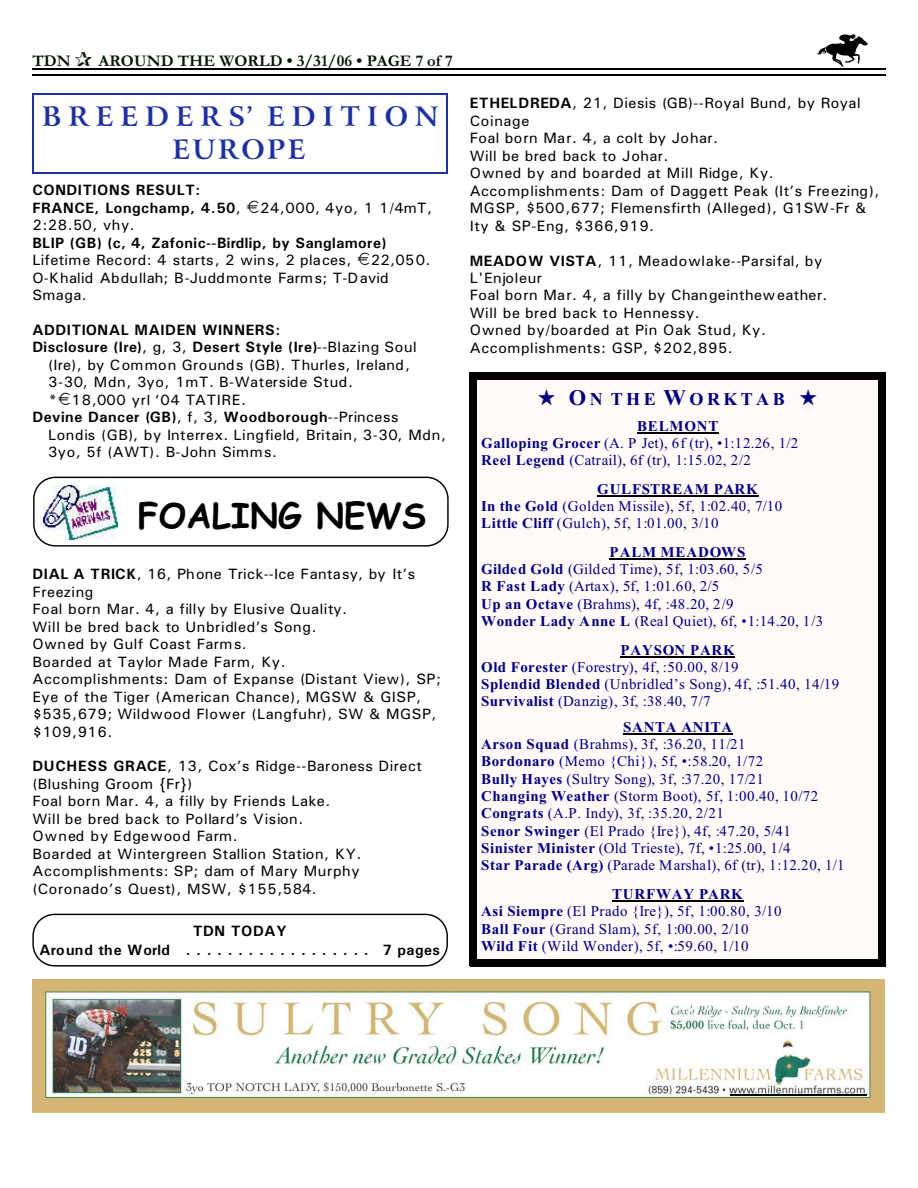
<style>
.page{position:relative;width:918px;height:1188px;background:#fff}
.page>*{position:absolute;margin:0;border:0;box-sizing:border-box;transform-origin:0 0}
.t1{font:700 34.5px "Comic Sans MS";letter-spacing:.005em;color:#000}
.t2{font:700 27px/33.3px "Arrus BT";letter-spacing:.25em;color:#1c30a1;text-align:center}
.t3{font:700 18px "Times New Roman";letter-spacing:.19em;color:#000080}
.t4{font:700 16.5px "Garamond";letter-spacing:.005em;color:#001400}
.t5{font:15px/17.4px "Univers";letter-spacing:.035em;color:#000}
.t6{font:15px/17.2px "Times New Roman";letter-spacing:.03em;color:#000080}
.t7{font:700 15px/17.4px "Univers";letter-spacing:.035em;color:#000}
.t8{font:15px/17.2px "Times New Roman";letter-spacing:.01em;color:#000080}
.t9{font:15px/17.4px "Univers";letter-spacing:.01em;color:#000}
.s1{font-weight:400}
.s2{font-weight:700}
.s3{font-size:22.35px}
</style>
<div class="page">
<img style="left:817px;top:35px;width:51px;height:31px">
<hr style="left:32px;top:68px;width:853px;height:1px;background:#000">
<hr style="left:32px;top:75px;width:853px;height:1px;background:#000">
<img style="left:32px;top:979px;width:852px;height:134px">
<hr style="left:731px;top:1095px;width:136px;height:1px;background:#000">
<hr style="left:32px;top:93px;width:2px;height:81px;background:#1c30a1">
<hr style="left:447px;top:93px;width:1px;height:81px;background:#1c30a1">
<hr style="left:32px;top:93px;width:416px;height:1px;background:#1c30a1">
<hr style="left:32px;top:172px;width:416px;height:2px;background:#1c30a1">
<div style="left:470px;top:372px;width:415px;height:594px;background:#fffaf7"></div>
<hr style="left:637px;top:433px;width:81px;height:1px;background:#000">
<hr style="left:597px;top:495px;width:161px;height:1px;background:#000">
<hr style="left:610px;top:558px;width:136px;height:1px;background:#000">
<hr style="left:621px;top:656px;width:114px;height:1px;background:#000">
<hr style="left:623px;top:734px;width:109px;height:1px;background:#000">
<hr style="left:612px;top:901px;width:131px;height:1px;background:#000">
<div style="left:470px;top:372px;width:7px;height:594px;background:#000"></div>
<div style="left:878px;top:372px;width:7px;height:594px;background:#000"></div>
<div style="left:470px;top:372px;width:415px;height:7px;background:#000"></div>
<div style="left:470px;top:959px;width:415px;height:7px;background:#000"></div>
<img style="left:44px;top:485px;width:73px;height:54px">
<div style="left:33px;top:477px;width:416px;height:70px;border:1px solid #000;border-radius:22px"></div>
<div style="left:32px;top:914px;width:416px;height:53px;border:1px solid #000;border-radius:22px"></div>
<p class="t4" style="left:32px;top:55px;width:40px">TDN</p>
<p class="t4" style="left:98px;top:55px;width:356px">AROUND THE WORLD • 3/31/06 • PAGE 7 of 7</p>
<h2 class="t2" style="left:42px;top:102px;width:398px">BREEDERS’ EDITION<br>EUROPE</h2>
<p class="t7" style="left:32px;top:183px;width:210px">CONDITIONS RESULT:<br>FRANCE, Longchamp, 4.50<span class="s1">,</span></p>
<p class="t5" style="left:260px;top:200px;width:174px">24,000, 4yo, 1 1/4mT,</p>
<p class="t5" style="left:32px;top:218px;width:104px">2:28.50, vhy.</p>
<p class="t7" style="left:32px;top:235px;width:356px">BLIP (GB) (c, 4, Zafonic--Birdlip, by Sanglamore)</p>
<p class="t5" style="left:32px;top:253px;width:320px">Lifetime Record: 4 starts, 2 wins, 2 places,</p>
<p class="t9" style="left:32px;top:253px;width:400px;text-indent:339px">22,050.<br>O-Khalid Abdullah; B-Juddmonte Farms; T-David<br>Smaga.</p>
<p class="t7" style="left:32px;top:322px;width:250px">ADDITIONAL MAIDEN WINNERS:</p>
<p class="t7" style="left:32px;top:340px;width:386px">Disclosure (Ire)<span class="s1">, g, 3,</span> Desert Style (Ire)<span class="s1">--Blazing Soul</span></p>
<p class="t5" style="left:48px;top:357px;width:364px">(Ire), by Common Grounds (GB). Thurles, Ireland,</p>
<p class="t5" style="left:48px;top:375px;width:307px">3-30, Mdn, 3yo, 1mT. B-Waterside Stud.</p>
<p class="t5" style="left:48px;top:392px;width:200px">* 18,000 yrl ‘04 TATIRE.</p>
<p class="t7" style="left:32px;top:410px;width:368px">Devine Dancer (GB)<span class="s1">, f, 3,</span> Woodborough<span class="s1">--Princess</span></p>
<p class="t5" style="left:48px;top:427px;width:399px">Londis (GB), by Interrex. Lingfield, Britain, 3-30, Mdn,</p>
<p class="t5" style="left:48px;top:445px;width:231px">3yo, 5f (AWT). B-John Simms.</p>
<h1 class="t1" style="left:138px;top:501px;width:290px">FOALING NEWS</h1>
<p class="t5" style="left:32px;top:567px;width:410px"><span class="s2">DIAL A TRICK</span>, 16, Phone Trick--Ice Fantasy, by It’s Freezing<br>Foal born Mar. 4, a filly by Elusive Quality.<br>Will be bred back to Unbridled’s Song.<br>Owned by Gulf Coast Farms.<br>Boarded at Taylor Made Farm, Ky.<br>Accomplishments: Dam of Expanse (Distant View), SP; Eye of the Tiger (American Chance), MGSW &amp; GISP, $535,679; Wildwood Flower (Langfuhr), SW &amp; MGSP, $109,916.</p>
<p class="t5" style="left:32px;top:759px;width:391px"><span class="s2">DUCHESS GRACE</span>, 13, Cox’s Ridge--Baroness Direct (Blushing Groom {Fr})<br>Foal born Mar. 4, a filly by Friends Lake.<br>Will be bred back to Pollard’s Vision.<br>Owned by Edgewood Farm.<br>Boarded at Wintergreen Stallion Station, KY.<br>Accomplishments: SP; dam of Mary Murphy (Coronado’s Quest), MSW, $155,584.</p>
<p class="t7" style="left:40px;top:923px;width:402px;line-height:19.2px;text-align:center">TDN TODAY<br>Around the World .................. 7 pages</p>
<p class="t5" style="left:470px;top:96px;width:411px"><span class="s2">ETHELDREDA</span>, 21, Diesis (GB)--Royal Bund, by Royal Coinage<br>Foal born Mar. 4, a colt by Johar.<br>Will be bred back to Johar.<br>Owned by and boarded at Mill Ridge, Ky.<br>Accomplishments: Dam of Daggett Peak (It’s Freezing), MGSP, $500,677; Flemensfirth (Alleged), G1SW-Fr &amp; Ity &amp; SP-Eng, $366,919.</p>
<p class="t5" style="left:470px;top:253px;width:359px"><span class="s2">MEADOW VISTA</span>, 11, Meadowlake--Parsifal, by L'Enjoleur<br>Foal born Mar. 4, a filly by Changeintheweather.<br>Will be bred back to Hennessy.<br>Owned by/boarded at Pin Oak Stud, Ky.<br>Accomplishments: GSP, $202,895.</p>
<p class="t3" style="left:569px;top:393px;width:217px"><span class="s3">O</span>N THE <span class="s3">W</span>ORKTAB</p>
<p class="t8" style="left:481px;top:419px;width:318px;text-indent:156px"><span class="s2">BELMONT<br>Galloping Grocer</span> (A. P Jet), 6f (tr), •1:12.26, 1/2<br><span class="s2">Reel Legend</span> (Catrail), 6f (tr), 1:15.02, 2/2</p>
<p class="t6" style="left:481px;top:482px;width:302px;text-indent:116px"><span class="s2">GULFSTREAM PARK<br>In the Gold</span> (Golden Missile), 5f, 1:02.40, 7/10<br><span class="s2">Little Cliff</span> (Gulch), 5f, 1:01.00, 3/10</p>
<p class="t8" style="left:481px;top:545px;width:343px;text-indent:128px"><span class="s2">PALM MEADOWS<br>Gilded Gold</span> (Gilded Time), 5f, 1:03.60, 5/5<br><span class="s2">R Fast Lady</span> (Artax), 5f, 1:01.60, 2/5<br><span class="s2">Up an Octave</span> (Brahms), 4f, :48.20, 2/9<br><span class="s2">Wonder Lady Anne L</span> (Real Quiet), 6f, •1:14.20, 1/3</p>
<p class="t6" style="left:481px;top:642px;width:359px;text-indent:139px"><span class="s2">PAYSON PARK<br>Old Forester</span> (Forestry), 4f, :50.00, 8/19<br><span class="s2">Splendid Blended</span> (Unbridled’s Song), 4f, :51.40, 14/19<br><span class="s2">Survivalist</span> (Danzig), 3f, :38.40, 7/7</p>
<p class="t6" style="left:481px;top:720px;width:365px;text-indent:142px"><span class="s2">SANTA ANITA<br>Arson Squad</span> (Brahms), 3f, :36.20, 11/21<br><span class="s2">Bordonaro</span> (Memo {Chi}), 5f, •:58.20, 1/72<br><span class="s2">Bully Hayes</span> (Sultry Song), 3f, :37.20, 17/21<br><span class="s2">Changing Weather</span> (Storm Boot), 5f, 1:00.40, 10/72<br><span class="s2">Congrats</span> (A.P. Indy), 3f, :35.20, 2/21<br><span class="s2">Senor Swinger</span> (El Prado {Ire}), 4f, :47.20, 5/41<br><span class="s2">Sinister Minister</span> (Old Trieste), 7f, •1:25.00, 1/4<br><span class="s2">Star Parade (Arg)</span> (Parade Marshal), 6f (tr), 1:12.20, 1/1</p>
<p class="t6" style="left:481px;top:887px;width:302px;text-indent:131px"><span class="s2">TURFWAY PARK<br>Asi Siempre</span> (El Prado {Ire}), 5f, 1:00.80, 3/10<br><span class="s2">Ball Four</span> (Grand Slam), 5f, 1:00.00, 2/10<br><span class="s2">Wild Fit</span> (Wild Wonder), 5f, •:59.60, 1/10</p>
</div>
